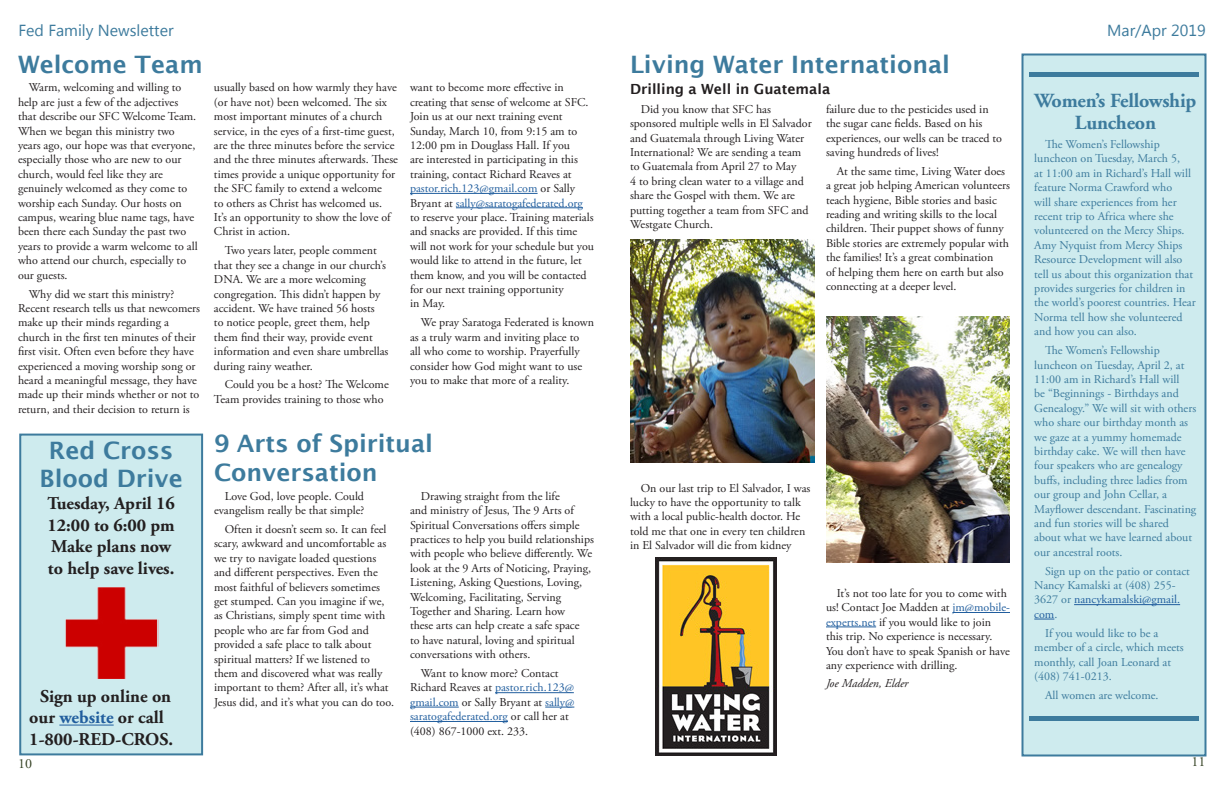
<style>
.page{position:relative;width:1224px;height:792px;background:#fff}
.page>*{position:absolute;margin:0;border:0;box-sizing:border-box;transform-origin:0 0}
.t1{font:600 24px/28.8px "Lucida Sans";color:#3d7b9d;text-align:center}
.t2{font:700 20px/22px "Adobe Garamond";letter-spacing:-.01em;color:#3d7b9d;text-align:center}
.t3{font:700 18px/21.6px "Adobe Garamond Pro";color:#231f20}
.t4{font:16px "Microsoft Tai Le";color:#3d7b9d}
.t5{font:600 14px "Lucida Sans";color:#231f20}
.t6{font:14px "Adobe Garamond Pro";color:#323f21}
.t7{font:12px/14.4px "Adobe Garamond Pro";color:#231f20}
.t8{font:12px/14.4px "Adobe Garamond Pro";color:#3d7b9d}
.t9{font:italic 12px "Adobe Garamond Pro";color:#231f20}
.s1{color:#215e9e}
</style>
<div class="page">
<div style="left:1022px;top:54px;width:184px;height:702px;background:#ceebee;border:2px solid #3d7b9d"></div>
<hr style="left:1029px;top:73px;width:170px;height:4px;background:#3d7b9d">
<div style="left:1029px;top:716px;width:169px;height:5px;background:#3d7b9d"></div>
<hr style="left:952px;top:612px;width:58px;height:1px;background:#215e9e">
<hr style="left:826px;top:627px;width:50px;height:1px;background:#215e9e">
<hr style="left:410px;top:193px;width:128px;height:1px;background:#215e9e">
<hr style="left:456px;top:208px;width:127px;height:1px;background:#215e9e">
<div style="left:19px;top:434px;width:184px;height:321px;background:#ceebee;border:2px solid #3d7b9d"></div>
<hr style="left:1074px;top:604px;width:106px;height:1px;background:#215e9e">
<svg style="left:1034px;top:619px;width:20px;height:1px"></svg>
<img style="left:65px;top:587px;width:93px;height:91px">
<img style="left:655px;top:557px;width:122px;height:199px">
<hr style="left:59px;top:725px;width:55px;height:1px;background:#215e9e">
<img style="left:630px;top:240px;width:184px;height:222px">
<img style="left:827px;top:316px;width:183px;height:247px">
<hr style="left:495px;top:692px;width:79px;height:1px;background:#215e9e">
<hr style="left:410px;top:707px;width:49px;height:1px;background:#215e9e">
<svg style="left:545px;top:707px;width:29px;height:1px"></svg>
<hr style="left:410px;top:721px;width:98px;height:1px;background:#215e9e">
<h3 class="t4" style="left:18px;top:22px;width:157px">Fed Family Newsletter</h3>
<h3 class="t4" style="left:1107px;top:22px;width:100px">Mar/Apr 2019</h3>
<h1 class="t1" style="left:18px;top:49px;width:186px">Welcome Team</h1>
<p class="t7" style="left:18px;top:81px;width:181px;text-indent:11px">Warm, welcoming and willing to help are just a few of the adjectives that describe our SFC Welcome Team.<br>When we began this ministry two years ago, our hope was that everyone, especially those who are new to our church, would feel like they are genuinely welcomed as they come to worship each Sunday. Our hosts on campus, wearing blue name tags, have been there each Sunday the past two years to provide a warm welcome to all who attend our church, especially to our guests.</p>
<p class="t7" style="left:18px;top:287px;width:184px;text-indent:11px">Why did we start this ministry?<br>Recent research tells us that newcomers make up their minds regarding a church in the first ten minutes of their first visit. Often even before they have experienced a moving worship song or heard a meaningful message, they have made up their minds whether or not to return, and their decision to return is</p>
<h1 class="t1" style="left:40px;top:436px;width:145px">Red Cross<br>Blood Drive</h1>
<h3 class="t3" style="left:47px;top:493px;width:129px">Tuesday, April 16<br>12:00 to 6:00 pm<br>Make plans now to help save lives.</h3>
<h3 class="t3" style="left:29px;top:685px;width:145px;text-align:center">Sign up online on our <span class="s1">website</span> or call<br>1-800-RED-CROS.</h3>
<p class="t7" style="left:214px;top:81px;width:186px">usually based on how warmly they have (or have not) been welcomed. The six most important minutes of a church service, in the eyes of a first-time guest, are the three minutes before the service and the three minutes afterwards. These times provide a unique opportunity for the SFC family to extend a welcome<br>to others as Christ has welcomed us.<br>It’s an opportunity to show the love of Christ in action.</p>
<p class="t7" style="left:214px;top:244px;width:176px;text-indent:11px">Two years later, people comment that they see a change in our church’s<br>DNA. We are a more welcoming congregation. This didn’t happen by accident. We have trained 56 hosts<br>to notice people, greet them, help them find their way, provide event information and even share umbrellas during rainy weather.</p>
<p class="t7" style="left:214px;top:378px;width:176px;text-indent:11px">Could you be a host? The Welcome<br>Team provides training to those who</p>
<p class="t7" style="left:410px;top:81px;width:186px">want to become more effective in creating that sense of welcome at SFC.<br>Join us at our next training event Sunday, March 10, from 9:15 am to 12:00 pm in Douglass Hall. If you<br>are interested in participating in this training, contact Richard Reaves at <span class="s1">pastor.rich.123@gmail.com</span> or Sally Bryant at <span class="s1">sally@saratogafederated.org </span>to reserve your place. Training materials and snacks are provided. If this time will not work for your schedule but you would like to attend in the future, let them know, and you will be contacted for our next training opportunity<br>in May.</p>
<p class="t7" style="left:410px;top:316px;width:185px;text-indent:11px">We pray Saratoga Federated is known as a truly warm and inviting place to<br>all who come to worship. Prayerfully consider how God might want to use you to make that more of a reality.</p>
<h1 class="t1" style="left:214px;top:429px;width:220px;text-align:left">9 Arts of Spiritual<br>Conversation</h1>
<p class="t7" style="left:214px;top:489px;width:152px;text-align:right">Love God, love people. Could evangelism really be that simple?</p>
<p class="t7" style="left:214px;top:523px;width:182px;text-indent:11px">Often it doesn’t seem so. It can feel scary, awkward and uncomfortable as we try to navigate loaded questions and different perspectives. Even the most faithful of believers sometimes get stumped. Can you imagine if we, as Christians, simply spent time with people who are far from God and provided a safe place to talk about spiritual matters? If we listened to them and discovered what was really important to them? After all, it’s what Jesus did, and it’s what you can do too.</p>
<p class="t7" style="left:410px;top:489px;width:185px;text-indent:11px">Drawing straight from the life<br>and ministry of Jesus, The 9 Arts of Spiritual Conversations offers simple practices to help you build relationships with people who believe differently. We look at the 9 Arts of Noticing, Praying, Listening, Asking Questions, Loving, Welcoming, Facilitating, Serving Together and Sharing. Learn how<br>these arts can help create a safe space<br>to have natural, loving and spiritual conversations with others.</p>
<p class="t7" style="left:410px;top:667px;width:166px;text-indent:11px">Want to know more? Contact<br>Richard Reaves at <span class="s1">pastor.rich.123@ gmail.com</span> or Sally Bryant at <span class="s1">sally@ saratogafederated.org</span> or call her at (408) 867-1000 ext. 233.</p>
<h1 class="t1" style="left:630px;top:49px;width:322px">Living Water International</h1>
<p class="t5" style="left:630px;top:81px;width:202px">Drilling a Well in Guatemala</p>
<p class="t7" style="left:630px;top:102px;width:183px;text-indent:11px">Did you know that SFC has sponsored multiple wells in El Salvador and Guatemala through Living Water<br>International? We are sending a team to Guatemala from April 27 to May<br>4 to bring clean water to a village and share the Gospel with them. We are putting together a team from SFC and<br>Westgate Church.</p>
<p class="t7" style="left:826px;top:102px;width:178px">failure due to the pesticides used in the sugar cane fields. Based on his experiences, our wells can be traced to saving hundreds of lives!</p>
<p class="t7" style="left:826px;top:164px;width:186px;text-indent:11px">At the same time, Living Water does a great job helping American volunteers teach hygiene, Bible stories and basic reading and writing skills to the local children. Their puppet shows of funny Bible stories are extremely popular with the families! It’s a great combination<br>of helping them here on earth but also connecting at a deeper level.</p>
<p class="t7" style="left:630px;top:481px;width:182px;text-indent:11px">On our last trip to El Salvador, I was lucky to have the opportunity to talk with a local public-health doctor. He told me that one in every ten children in El Salvador will die from kidney</p>
<p class="t7" style="left:826px;top:586px;width:186px;text-indent:11px">It’s not too late for you to come with us! Contact Joe Madden at <span class="s1">jm@mobile&shy;experts.net</span> if you would like to join this trip. No experience is necessary.<br>You don’t have to speak Spanish or have any experience with drilling.</p>
<p class="t9" style="left:826px;top:676px;width:84px">Joe Madden, Elder</p>
<h2 class="t2" style="left:1035px;top:90px;width:163px">Women’s Fellowship<br>Luncheon</h2>
<p class="t8" style="left:1034px;top:137px;width:163px;text-indent:11px">The Women’s Fellowship luncheon on Tuesday, March 5,<br>at 11:00 am in Richard’s Hall will feature Norma Crawford who<br>will share experiences from her recent trip to Africa where she volunteered on the Mercy Ships.<br>Amy Nyquist from Mercy Ships<br>Resource Development will also tell us about this organization that provides surgeries for children in the world’s poorest countries. Hear<br>Norma tell how she volunteered and how you can also.</p>
<p class="t8" style="left:1034px;top:344px;width:164px;text-indent:11px">The Women’s Fellowship luncheon on Tuesday, April 2, at<br>11:00 am in Richard’s Hall will<br>be “Beginnings - Birthdays and<br>Genealogy.” We will sit with others who share our birthday month as we gaze at a yummy homemade birthday cake. We will then have four speakers who are genealogy buffs, including three ladies from our group and John Cellar, a<br>Mayflower descendant. Fascinating and fun stories will be shared about what we have learned about our ancestral roots.</p>
<p class="t8" style="left:1034px;top:564px;width:157px;text-indent:11px">Sign up on the patio or contact<br>Nancy Kamalski at (408) 255-<br>3627 or <span class="s1">nancykamalski@gmail. com</span>.</p>
<p class="t8" style="left:1034px;top:626px;width:151px;text-indent:11px">If you would like to be a member of a circle, which meets monthly, call Joan Leonard at (408) 741-0213.</p>
<p class="t8" style="left:1045px;top:688px;width:115px">All women are welcome.</p>
<p class="t6" style="left:18px;top:755px;width:15px">10</p>
<p class="t6" style="left:1192px;top:753px;width:15px">11</p>
</div>
